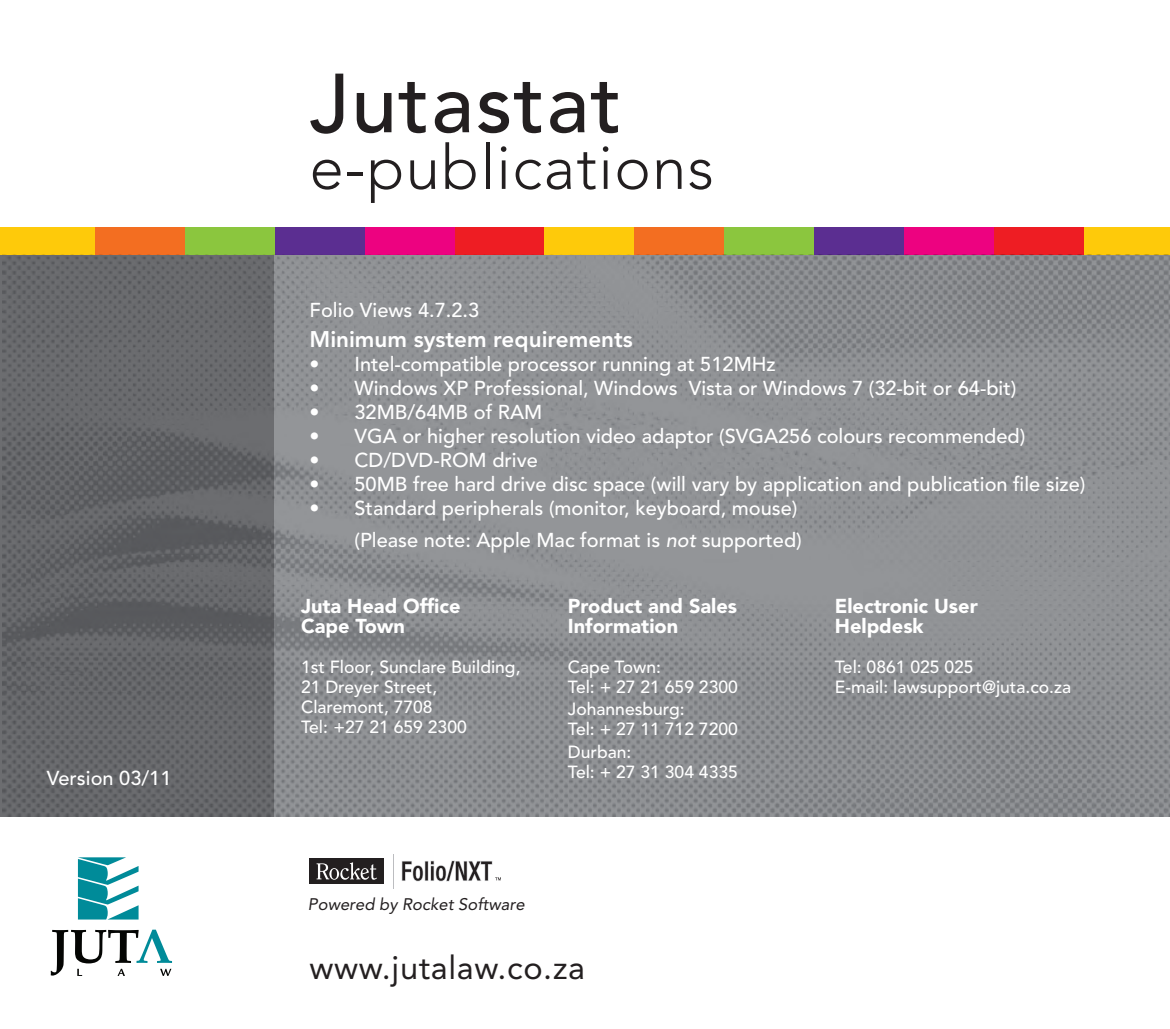
<style>
.page{position:relative;width:1170px;height:1029px;background:#fff}
.page>*{position:absolute;margin:0;border:0;box-sizing:border-box;transform-origin:0 0}
.t1{font:500 82.75px "Avenir LT Std";letter-spacing:.02em;color:#231f20}
.t2{font:300 61.75px "Avenir LT Std";letter-spacing:.02em;color:#231f20}
.t3{font:32.5px "Avenir LT Std";letter-spacing:.02em;color:#231f20}
.t4{font:800 22.5px "Avenir LT Std";color:#fff}
.t5{font:500 20px/32.5px "Avenir LT Std";color:#fff;text-align:right}
.t6{font:900 20px/20px "Avenir LT Std";color:#fff}
.t7{font:500 17.5px/20px "Avenir LT Std";color:#fff}
.t8{font:italic 16.75px "Avenir LT Std";color:#231f20}
.s1{font-style:italic}
</style>
<div class="page">
<div style="left:0;top:227px;width:95px;height:28px;background:#feca0a"></div>
<div style="left:95px;top:227px;width:90px;height:28px;background:#f36e21"></div>
<div style="left:185px;top:227px;width:89px;height:28px;background:#8bc63e"></div>
<div style="left:274px;top:227px;width:90px;height:28px;background:#5b2e91"></div>
<div style="left:364px;top:227px;width:90px;height:28px;background:#ed0280"></div>
<div style="left:454px;top:227px;width:90px;height:28px;background:#ee1d23"></div>
<div style="left:544px;top:227px;width:90px;height:28px;background:#feca0a"></div>
<div style="left:634px;top:227px;width:90px;height:28px;background:#f36e21"></div>
<div style="left:724px;top:227px;width:90px;height:28px;background:#8bc63e"></div>
<div style="left:814px;top:227px;width:90px;height:28px;background:#5b2e91"></div>
<div style="left:904px;top:227px;width:90px;height:28px;background:#ed0280"></div>
<div style="left:994px;top:227px;width:90px;height:28px;background:#ee1d23"></div>
<div style="left:1084px;top:227px;width:86px;height:28px;background:#feca0a"></div>
<hr style="left:393px;top:854px;width:1px;height:34px;background:#bcbdc0">
<div style="left:309px;top:858px;width:74px;height:26px;background:#231f20"></div>
<svg style="left:316px;top:862px;width:61px;height:17px"></svg>
<svg style="left:401px;top:860px;width:100px;height:22px"></svg>
<svg style="left:51px;top:929px;width:121px;height:47px"></svg>
<svg style="left:78px;top:857px;width:61px;height:62px"></svg>
<img style="left:3px;top:255px;width:1167px;height:561px">
<p class="t5" style="left:47px;top:762px;width:126px">Version 03/11</p>
<h1 class="t1" style="left:309px;top:56px;width:314px">Jutastat</h1>
<h2 class="t2" style="left:309px;top:131px;width:406px">e-publications</h2>
<p class="t5" style="left:309px;top:294px;width:171px">Folio Views 4.7.2.3</p>
<p class="t4" style="left:309px;top:326px;width:325px">Minimum system requirements</p>
<p class="t5" style="left:309px;top:348px;width:468px">• Intel-compatible processor running at 512MHz</p>
<p class="t5" style="left:309px;top:372px;width:708px">• Windows XP Professional, Windows Vista or Windows 7 (32-bit or 64-bit)</p>
<p class="t5" style="left:309px;top:396px;width:234px">• 32MB/64MB of RAM</p>
<p class="t5" style="left:309px;top:420px;width:717px">• VGA or higher resolution video adaptor (SVGA256 colours recommended)</p>
<p class="t5" style="left:309px;top:444px;width:230px">• CD/DVD-ROM drive</p>
<p class="t5" style="left:309px;top:468px;width:777px">• 50MB free hard drive disc space (will vary by application and publication file size)</p>
<p class="t5" style="left:309px;top:492px;width:494px">• Standard peripherals (monitor, keyboard, mouse) (Please note: Apple Mac format is <span class="s1">not</span> supported)</p>
<p class="t6" style="left:301px;top:595px;width:161px">Juta Head Office<br>Cape Town</p>
<p class="t7" style="left:301px;top:657px;width:221px">1st Floor, Sunclare Building,<br>21 Dreyer Street,<br>Claremont, 7708<br>Tel: +27 21 659 2300</p>
<p class="t6" style="left:568px;top:595px;width:171px">Product and Sales<br>Information</p>
<p class="t7" style="left:568px;top:657px;width:171px">Cape Town:<br>Tel: + 27 21 659 2300</p>
<p class="t7" style="left:568px;top:699px;width:171px">Johannesburg:<br>Tel: + 27 11 712 7200</p>
<p class="t7" style="left:568px;top:742px;width:171px">Durban:<br>Tel: + 27 31 304 4335</p>
<p class="t8" style="left:308px;top:895px;width:218px">Powered by Rocket Software</p>
<h3 class="t3" style="left:309px;top:949px;width:277px">www.jutalaw.co.za</h3>
<p class="t6" style="left:835px;top:595px;width:144px">Electronic User<br>Helpdesk</p>
<p class="t7" style="left:835px;top:657px;width:238px">Tel: 0861 025 025<br>E-mail: lawsupport@juta.co.za</p>
</div>
